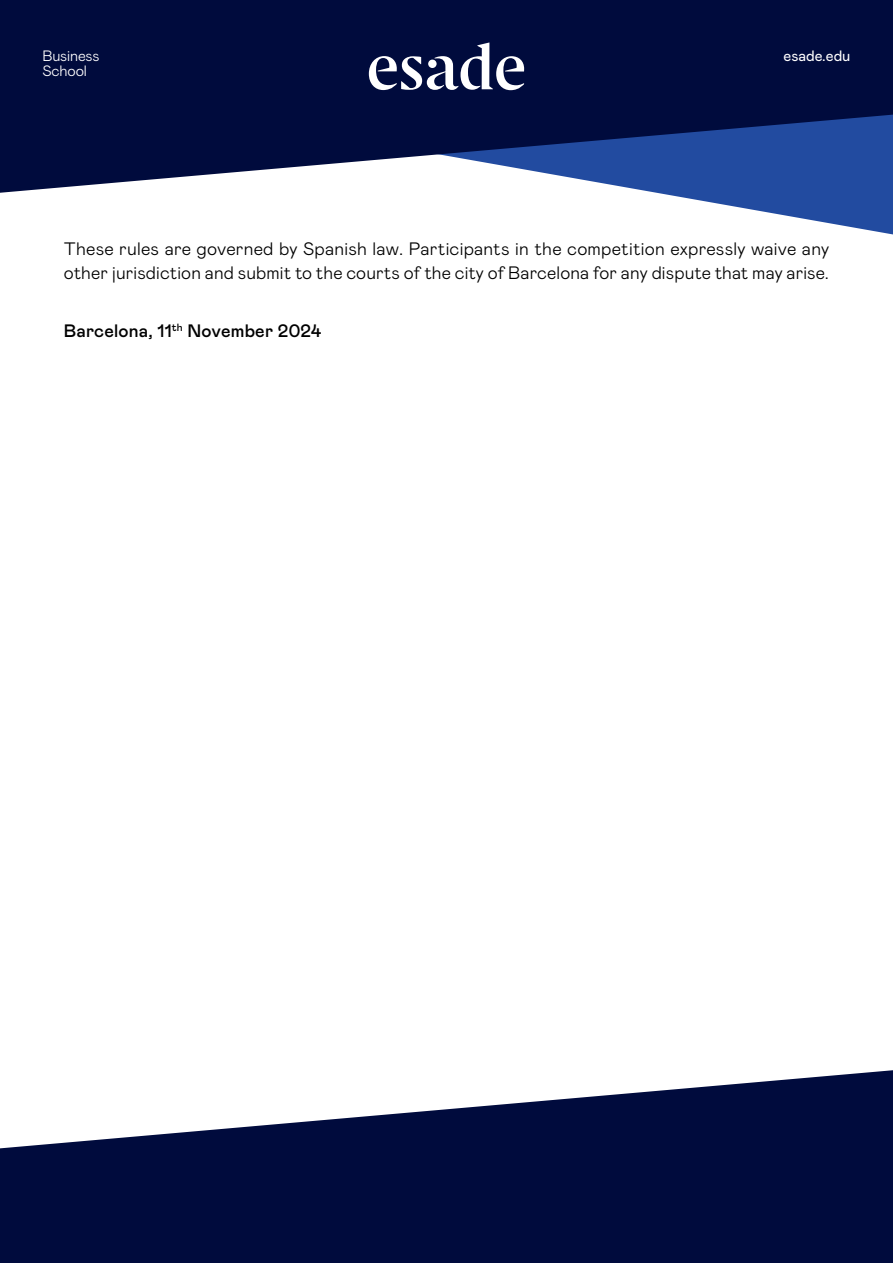
<style>
.page{position:relative;width:893px;height:1263px;background:#fff}
.page>*{position:absolute;margin:0;border:0;box-sizing:border-box;transform-origin:0 0}
.t1{font:300 18px/24px "Mabry Pro";letter-spacing:.01em;color:#000}
.t2{font:500 18px "Mabry Pro";letter-spacing:.01em;color:#000}
.t3{font:300 15px/15px "Mabry Pro";letter-spacing:-.01em;color:#fff}
.t4{font:15px "Mabry Pro";color:#fff}
</style>
<div class="page">
<svg style="left:669px;top:195px;width:224px;height:40px"></svg>
<svg style="left:0;top:0;width:893px;height:195px;background:#1a285a"></svg>
<svg style="left:369px;top:43px;width:155px;height:47px"></svg>
<svg style="left:0;top:1070px;width:893px;height:193px;fill:#000b3d"></svg>
<p class="t3" style="left:43px;top:48px;width:58px">Business<br>School</p>
<p class="t4" style="left:784px;top:46px;width:68px">esade.edu</p>
<p class="t1" style="left:64px;top:235px;width:767px">These rules are governed by Spanish law. Participants in the competition expressly waive any other jurisdiction and submit to the courts of the city of Barcelona for any dispute that may arise.</p>
<p class="t2" style="left:64px;top:317px;width:259px">Barcelona, 11<sup>th</sup> November 2024</p>
</div>
